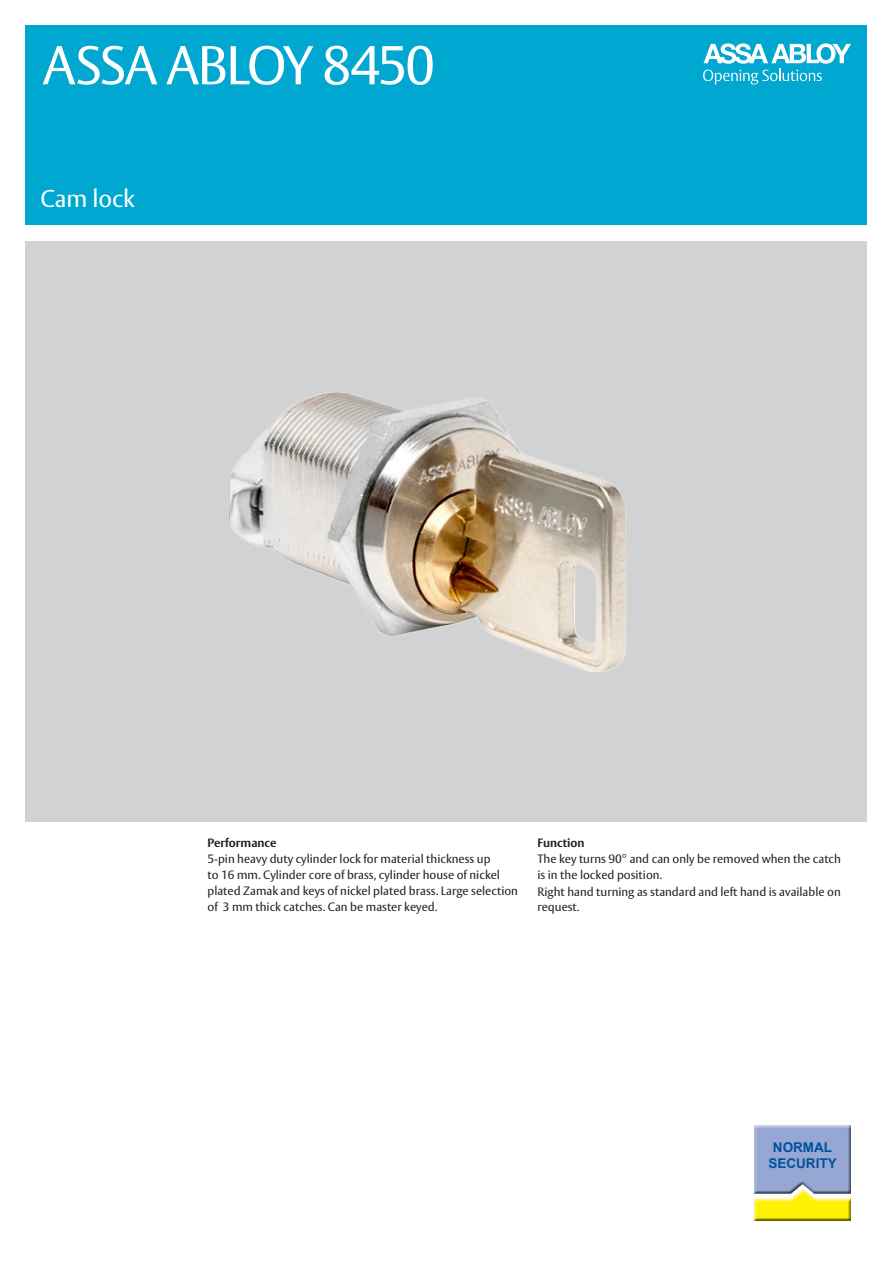
<style>
.page{position:relative;width:893px;height:1263px;background:#fff}
.page>*{position:absolute;margin:0;border:0;box-sizing:border-box;transform-origin:0 0}
.Huvudrubrik_framsida{font:54px "ASSA Vesta";letter-spacing:-.045em;color:#fff}
.Underrubrik_framsida{font:24px "ASSA Vesta";letter-spacing:-.005em;color:#fff}
.t1{font:700 13.5px "Arial";color:#01529b}
.Brödtext{font:12px/15.8px "ASSA Vesta";color:#231f20}
.Brödtext_rubrik{font:700 12px "ASSA Vesta";color:#231f20}
</style>
<div class="page">
<div style="left:26px;top:26px;width:841px;height:199px;background:#00a7d1"></div>
<div style="left:26px;top:242px;width:841px;height:580px;background:#d1d2d4"></div>
<svg style="left:703px;top:43px;width:148px;height:42px"></svg>
<img style="left:229px;top:392px;width:398px;height:280px">
<img style="left:755px;top:1125px;width:95px;height:95px">
<p class="Huvudrubrik_framsida" style="left:43px;top:33px;width:394px">ASSA ABLOY 8450</p>
<p class="Underrubrik_framsida" style="left:40px;top:184px;width:96px">Cam lock</p>
<p class="Brödtext_rubrik" style="left:207px;top:835px;width:71px">Performance</p>
<p class="Brödtext" style="left:207px;top:852px;width:312px">5-pin heavy duty cylinder lock for material thickness up<br>to 16 mm. Cylinder core of brass, cylinder house of nickel plated Zamak and keys of nickel plated brass. Large selection of 3 mm thick catches. Can be master keyed.</p>
<p class="Brödtext_rubrik" style="left:537px;top:835px;width:49px">Function</p>
<p class="Brödtext" style="left:537px;top:852px;width:305px">The key turns 90° and can only be removed when the catch is in the locked position.</p>
<p class="Brödtext" style="left:537px;top:884px;width:305px">Right hand turning as standard and left hand is available on request.</p>
<p class="t1" style="left:773px;top:1138px;width:61px">NORMAL</p>
<p class="t1" style="left:768px;top:1155px;width:70px">SECURITY</p>
</div>
